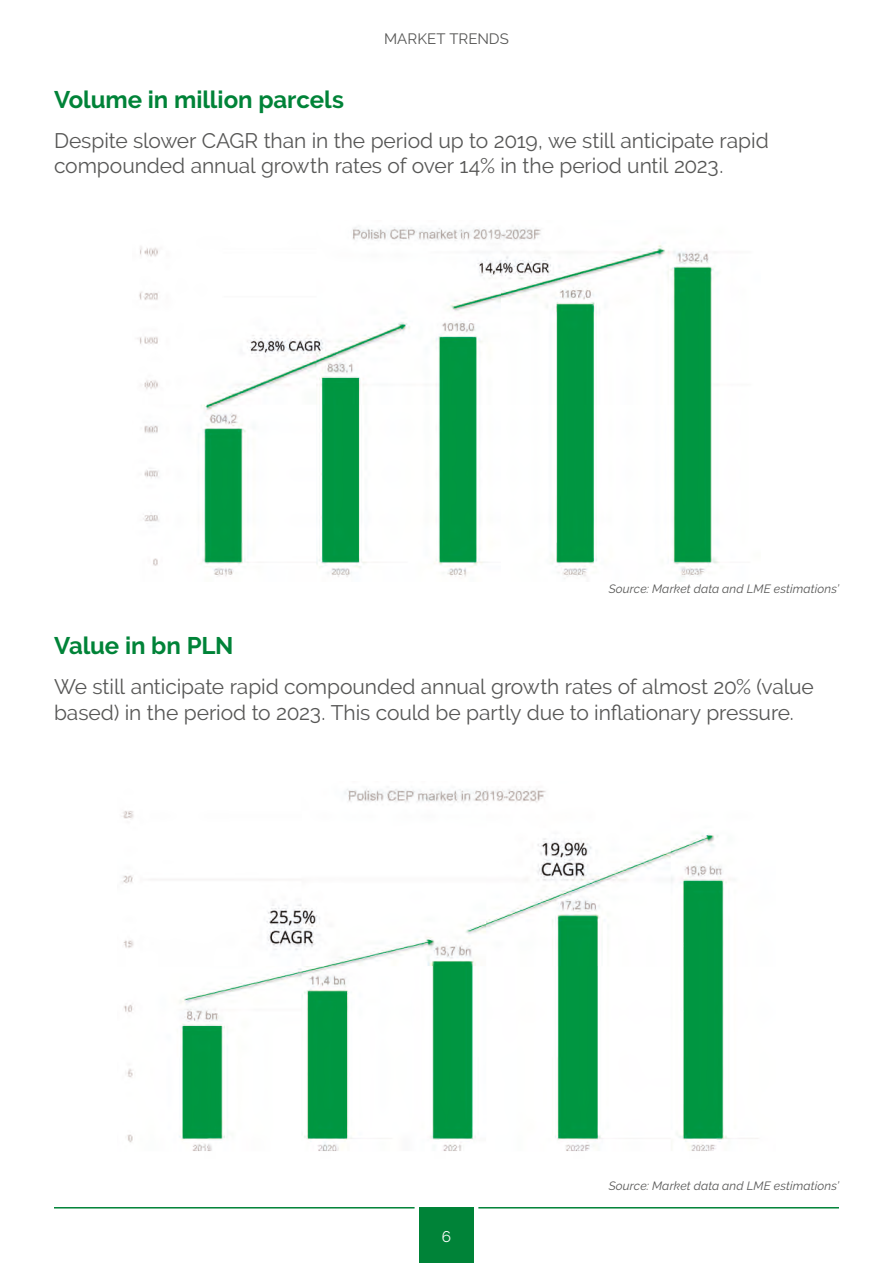
<style>
.page{position:relative;width:893px;height:1263px;background:#fff}
.page>*{position:absolute;margin:0;border:0;box-sizing:border-box;transform-origin:0 0}
.t1{font:700 24px "Raleway";letter-spacing:-.005em;color:#008338}
.t2{font:21px/25.2px "Raleway";letter-spacing:-.005em;color:#575756}
.t3{font:15.45px "Raleway";color:#fff}
.t4{font:15px "Raleway";color:#575756}
.t5{font:italic 12px "Raleway";letter-spacing:.015em;color:#575756}
</style>
<div class="page">
<div style="left:419px;top:1207px;width:55px;height:56px;background:#008338"></div>
<hr style="left:54px;top:1207px;width:361px;height:1px;background:#008338">
<hr style="left:478px;top:1207px;width:361px;height:1px;background:#008338">
<img style="left:137px;top:225px;width:582px;height:352px">
<img style="left:122px;top:788px;width:636px;height:363px">
<p class="t1" style="left:54px;top:85px;width:291px">Volume in million parcels</p>
<p class="t4" style="left:384px;top:30px;width:126px">MARKET TRENDS</p>
<p class="t2" style="left:54px;top:128px;width:716px">Despite slower CAGR than in the period up to 2019, we still anticipate rapid compounded annual growth rates of over 14% in the period until 2023.</p>
<p class="t1" style="left:54px;top:632px;width:181px">Value in bn PLN</p>
<p class="t5" style="left:609px;top:582px;width:232px">Source: Market data and LME estimations’</p>
<p class="t2" style="left:54px;top:674px;width:761px">We still anticipate rapid compounded annual growth rates of almost 20% (value based) in the period to 2023. This could be partly due to inflationary pressure.</p>
<p class="t3" style="left:442px;top:1228px;width:11px">6</p>
<p class="t5" style="left:609px;top:1179px;width:232px">Source: Market data and LME estimations’</p>
</div>
